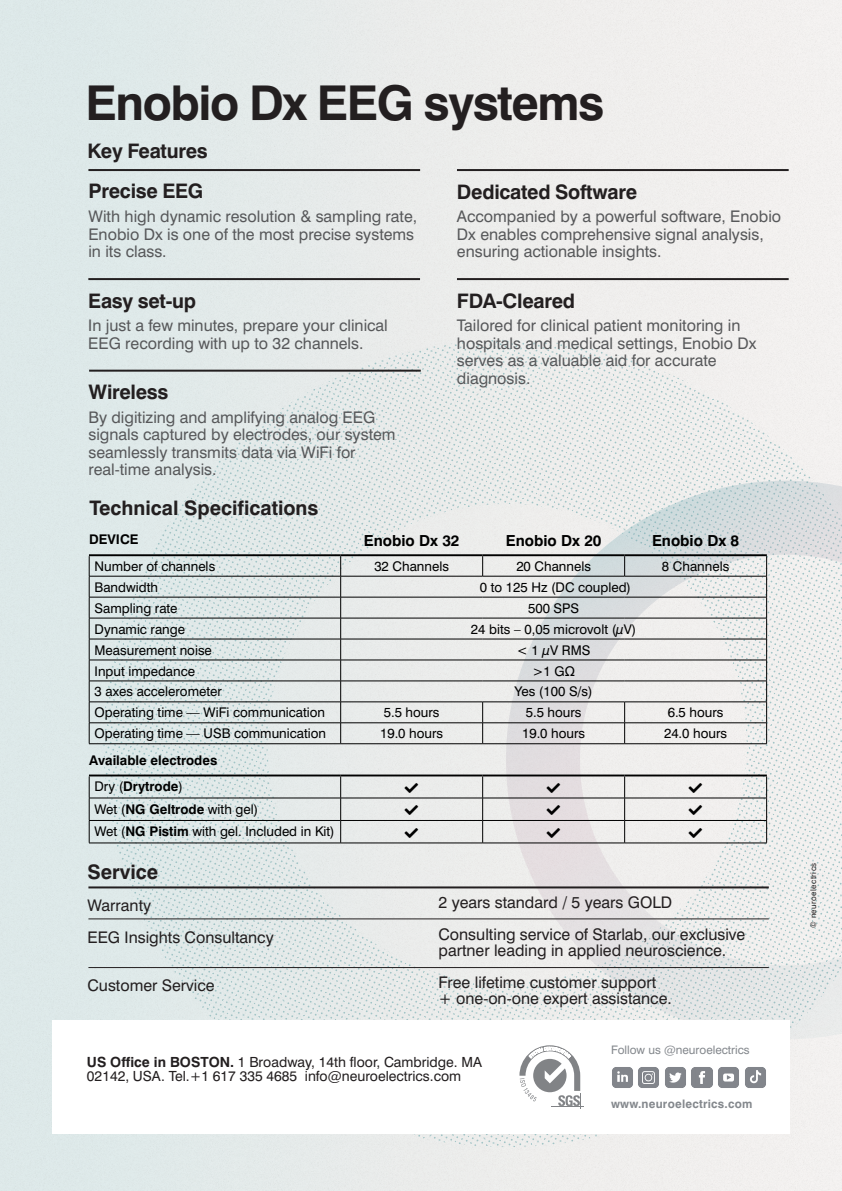
<style>
.page{position:relative;width:842px;height:1191px;background:#fff}
.page>*{position:absolute;margin:0;border:0;box-sizing:border-box;transform-origin:0 0}
.t1{font:700 48px "Swiss 721";letter-spacing:-.03em;color:#231f20}
.t2{font:700 20px "Swiss 721";letter-spacing:-.015em;color:#231f20}
.t3{font:16px/17.6px "Swiss 721 Roman";color:#57585a}
.t4{font:16px/32px "Swiss 721 Roman";color:#231f20}
.t5{font:700 15.2px "Swiss 721";color:#000}
.t6{font:14px/14px "Swiss 721 Roman";color:#231f20}
.t7{font:13.4px/22.4px "Swiss 721 Roman";color:#000}
.t8{font:700 13.4px/26.4px "Swiss 721";color:#000}
.t9{font:11.8px "Swiss 721 Roman";color:#84888d}
.t10{font:700 11.8px "Swiss 721";letter-spacing:.02em;color:#84888d}
.t11{font:8px "Swiss 721 Roman";letter-spacing:.05em;color:#231f20}
.s1{font-family:"Swiss 721 Roman";font-weight:400}
.s2{font-family:"Swiss 721";font-weight:700}
</style>
<div class="page">
<img style="left:0;top:0;width:842px;height:1191px">
<svg style="left:405px;top:782px;width:13px;height:10px"></svg>
<svg style="left:547px;top:782px;width:13px;height:10px"></svg>
<svg style="left:689px;top:782px;width:13px;height:10px"></svg>
<svg style="left:405px;top:805px;width:13px;height:10px"></svg>
<svg style="left:547px;top:805px;width:13px;height:10px"></svg>
<svg style="left:689px;top:805px;width:13px;height:10px"></svg>
<svg style="left:405px;top:827px;width:13px;height:10px"></svg>
<svg style="left:547px;top:827px;width:13px;height:10px"></svg>
<svg style="left:689px;top:827px;width:13px;height:10px"></svg>
<h1 class="t1" style="left:86px;top:73px;width:520px">Enobio Dx EEG systems</h1>
<p class="t2" style="left:88px;top:138px;width:122px">Key Features</p>
<p class="t2" style="left:88px;top:179px;width:116px">Precise EEG</p>
<p class="t3" style="left:88px;top:207px;width:330px">With high dynamic resolution &amp; sampling rate,<br>Enobio Dx is one of the most precise systems in its class.</p>
<p class="t2" style="left:88px;top:288px;width:109px">Easy set-up</p>
<p class="t3" style="left:88px;top:316px;width:301px">In just a few minutes, prepare your clinical<br>EEG recording with up to 32 channels.</p>
<p class="t2" style="left:88px;top:380px;width:82px">Wireless</p>
<p class="t3" style="left:88px;top:408px;width:309px">By digitizing and amplifying analog EEG signals captured by electrodes, our system seamlessly transmits data via WiFi for real-time analysis.</p>
<p class="t2" style="left:90px;top:495px;width:230px">Technical Specifications</p>
<p class="t2" style="left:457px;top:179px;width:182px">Dedicated Software</p>
<p class="t3" style="left:457px;top:207px;width:326px">Accompanied by a powerful software, Enobio<br>Dx enables comprehensive signal analysis, ensuring actionable insights.</p>
<p class="t2" style="left:457px;top:288px;width:120px">FDA-Cleared</p>
<p class="t3" style="left:457px;top:316px;width:301px">Tailored for clinical patient monitoring in hospitals and medical settings, Enobio Dx serves as a valuable aid for accurate diagnosis.</p>
<p class="t8" style="left:89px;top:526px;width:51px">DEVICE</p>
<p class="t5" style="left:364px;top:531px;width:97px">Enobio Dx 32</p>
<p class="t5" style="left:506px;top:531px;width:97px">Enobio Dx 20</p>
<p class="t5" style="left:652px;top:531px;width:89px">Enobio Dx 8</p>
<p class="t7" style="left:95px;top:555px;width:122px">Number of channels</p>
<p class="t7" style="left:374px;top:555px;width:76px">32 Channels</p>
<p class="t7" style="left:516px;top:555px;width:76px">20 Channels</p>
<p class="t7" style="left:662px;top:555px;width:69px">8 Channels</p>
<p class="t7" style="left:95px;top:575px;width:65px">Bandwidth</p>
<p class="t7" style="left:480px;top:575px;width:153px">0 to 125 Hz (DC coupled)</p>
<p class="t7" style="left:95px;top:596px;width:84px">Sampling rate</p>
<p class="t7" style="left:528px;top:596px;width:53px">500 SPS</p>
<p class="t7" style="left:95px;top:617px;width:92px">Dynamic range</p>
<p class="t7" style="left:471px;top:617px;width:167px">24 bits – 0,05 microvolt (µV)</p>
<p class="t7" style="left:95px;top:638px;width:119px">Measurement noise</p>
<p class="t7" style="left:517px;top:638px;width:75px">&lt; 1 µV RMS</p>
<p class="t7" style="left:95px;top:659px;width:102px">Input impedance</p>
<p class="t7" style="left:532px;top:659px;width:44px">&gt;1 GΩ</p>
<p class="t7" style="left:95px;top:680px;width:129px">3 axes accelerometer</p>
<p class="t7" style="left:515px;top:680px;width:80px">Yes (100 S/s)</p>
<p class="t7" style="left:95px;top:701px;width:232px">Operating time — WiFi communication</p>
<p class="t7" style="left:384px;top:701px;width:57px">5.5 hours</p>
<p class="t7" style="left:526px;top:701px;width:57px">5.5 hours</p>
<p class="t7" style="left:668px;top:701px;width:57px">6.5 hours</p>
<p class="t7" style="left:95px;top:722px;width:233px">Operating time — USB communication</p>
<p class="t7" style="left:380px;top:722px;width:65px">19.0 hours</p>
<p class="t7" style="left:522px;top:722px;width:65px">19.0 hours</p>
<p class="t7" style="left:664px;top:722px;width:65px">24.0 hours</p>
<p class="t8" style="left:95px;top:746px;width:124px;text-indent:-5px">Available electrodes<br><span class="s1">Dry (</span>Drytrode<span class="s1">)</span></p>
<p class="t7" style="left:95px;top:797px;width:242px">Wet (<span class="s2">NG Geltrode</span> with gel)<br>Wet (<span class="s2">NG Pistim</span> with gel. Included in Kit)</p>
<p class="t2" style="left:88px;top:859px;width:72px">Service</p>
<p class="t4" style="left:88px;top:889px;width:188px">Warranty<br>EEG Insights Consultancy</p>
<p class="t4" style="left:88px;top:969px;width:129px">Customer Service</p>
<p class="t4" style="left:438px;top:886px;width:308px">2 years standard / 5 years GOLD<br>Consulting service of Starlab, our exclusive</p>
<p class="t4" style="left:438px;top:934px;width:289px">partner leading in applied neuroscience.<br>Free lifetime customer support</p>
<p class="t4" style="left:438px;top:982px;width:235px">+ one-on-one expert assistance.</p>
<p class="t6" style="left:87px;top:1055px;width:397px"><span class="s2">US Office in BOSTON.</span> 1 Broadway, 14th floor, Cambridge. MA<br>02142, USA. Tel.+1 617 335 4685 info@neuroelectrics.com</p>
<p class="t9" style="left:611px;top:1042px;width:140px">Follow us @neuroelectrics</p>
<p class="t10" style="left:611px;top:1097px;width:143px">www.neuroelectrics.com</p>
<p class="t11" style="left:808px;top:928px;width:67px;rotate:-90deg">© neuroelectrics</p>
</div>
